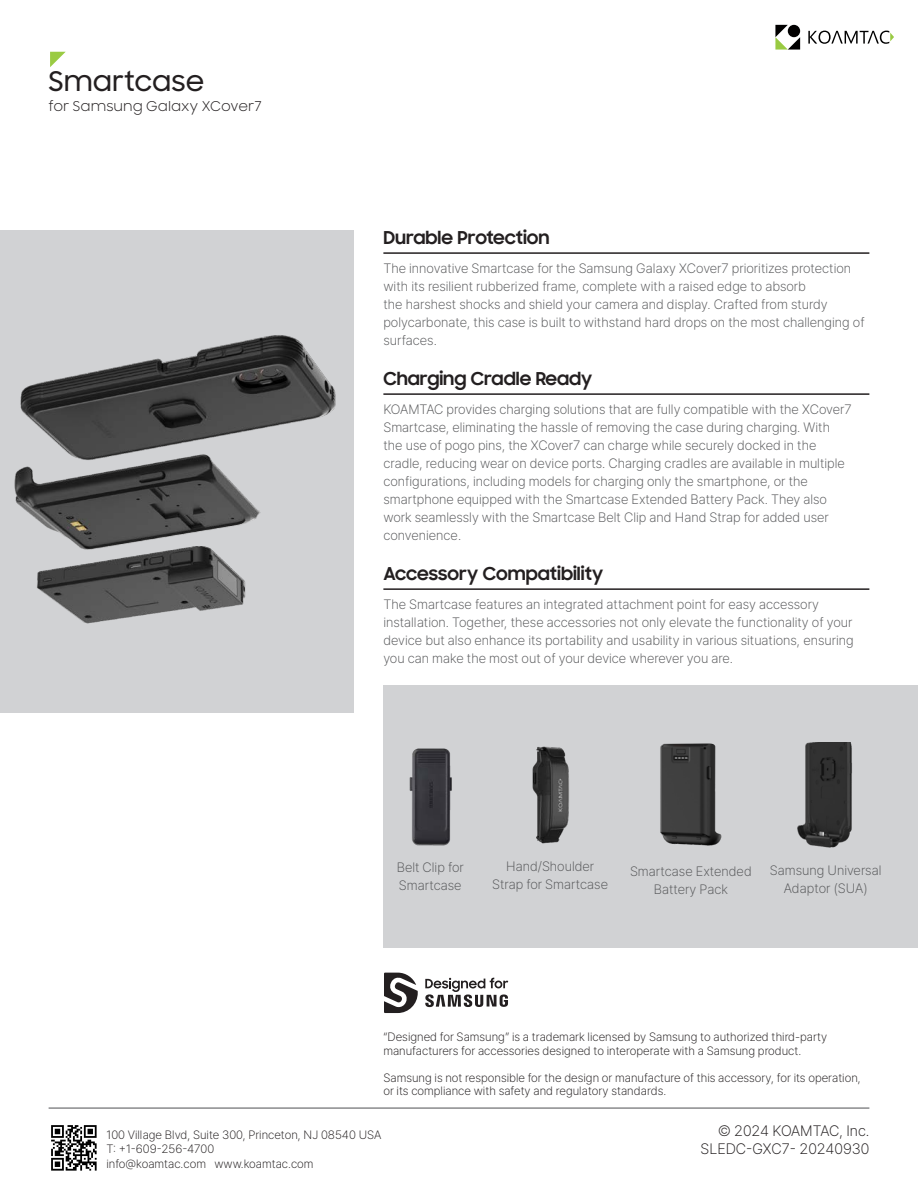
<style>
.page{position:relative;width:918px;height:1188px;background:#fff}
.page>*{position:absolute;margin:0;border:0;box-sizing:border-box;transform-origin:0 0}
.Product_Title{font:500 27px "Samsung Sharp Sans";color:#231f20}
.topic_heading{font:700 18px "Samsung Sharp Sans";color:#231f20}
.t1{font:200 15px "Pretendard";color:#231f20}
.Body_Copy{font:200 13.5px/18px "Pretendard";color:#57585a}
.Tagline_Subtitle{font:13.5px "Samsung Sharp Sans";color:#231f20}
.Body_Copy-2{font:200 12px/13.5px "Pretendard";color:#231f20}
</style>
<div class="page">
<div style="left:0;top:231px;width:353px;height:482px;background:#d1d2d4"></div>
<img style="left:14px;top:335px;width:322px;height:289px">
<div style="left:383px;top:685px;width:535px;height:263px;background:#d1d2d4"></div>
<svg style="left:775px;top:25px;width:25px;height:25px"></svg>
<div style="left:788px;top:25px;width:12px;height:12px;background:#010000;border-radius:50%"></div>
<svg style="left:808px;top:31px;width:86px;height:13px"></svg>
<svg style="left:50px;top:52px;width:16px;height:15px"></svg>
<hr style="left:383px;top:252px;width:486px;height:2px;background:#231f20">
<hr style="left:383px;top:393px;width:486px;height:2px;background:#231f20">
<hr style="left:383px;top:588px;width:486px;height:2px;background:#231f20">
<svg style="left:384px;top:973px;width:34px;height:40px"></svg>
<svg style="left:425px;top:978px;width:83px;height:29px"></svg>
<img style="left:51px;top:1125px;width:46px;height:46px">
<hr style="left:49px;top:1107px;width:820px;height:2px;background:#6c6d70">
<img style="left:409px;top:748px;width:43px;height:98px">
<img style="left:532px;top:746px;width:37px;height:98px">
<img style="left:797px;top:742px;width:55px;height:106px">
<img style="left:660px;top:743px;width:62px;height:103px">
<p class="Product_Title" style="left:49px;top:62px;width:157px">Smartcase</p>
<p class="Tagline_Subtitle" style="left:49px;top:97px;width:215px">for Samsung Galaxy XCover7</p>
<p class="topic_heading" style="left:383px;top:224px;width:168px">Durable Protection</p>
<p class="Body_Copy" style="left:383px;top:259px;width:483px">The innovative Smartcase for the Samsung Galaxy XCover7 prioritizes protection with its resilient rubberized frame, complete with a raised edge to absorb<br>the harshest shocks and shield your camera and display. Crafted from sturdy polycarbonate, this case is built to withstand hard drops on the most challenging of surfaces.</p>
<p class="topic_heading" style="left:383px;top:365px;width:210px">Charging Cradle Ready</p>
<p class="Body_Copy" style="left:383px;top:400px;width:470px">KOAMTAC provides charging solutions that are fully compatible with the XCover7<br>Smartcase, eliminating the hassle of removing the case during charging. With the use of pogo pins, the XCover7 can charge while securely docked in the cradle, reducing wear on device ports. Charging cradles are available in multiple configurations, including models for charging only the smartphone, or the smartphone equipped with the Smartcase Extended Battery Pack. They also work seamlessly with the Smartcase Belt Clip and Hand Strap for added user convenience.</p>
<p class="topic_heading" style="left:383px;top:560px;width:221px">Accessory Compatibility</p>
<p class="Body_Copy" style="left:383px;top:595px;width:472px">The Smartcase features an integrated attachment point for easy accessory installation. Together, these accessories not only elevate the functionality of your device but also enhance its portability and usability in various situations, ensuring you can make the most out of your device wherever you are.</p>
<p class="Body_Copy" style="left:397px;top:858px;width:68px">Belt Clip for</p>
<p class="Body_Copy" style="left:399px;top:876px;width:64px">Smartcase</p>
<p class="Body_Copy" style="left:492px;top:857px;width:117px;text-align:center">Hand/Shoulder<br>Strap for Smartcase</p>
<p class="Body_Copy" style="left:770px;top:861px;width:113px">Samsung Universal</p>
<p class="Body_Copy" style="left:630px;top:862px;width:123px;text-align:center">Smartcase Extended<br>Battery Pack</p>
<p class="Body_Copy" style="left:784px;top:879px;width:85px">Adaptor (SUA)</p>
<p class="Body_Copy-2" style="left:383px;top:1030px;width:445px">“Designed for Samsung” is a trademark licensed by Samsung to authorized third-party manufacturers for accessories designed to interoperate with a Samsung product.</p>
<p class="Body_Copy-2" style="left:383px;top:1070px;width:479px">Samsung is not responsible for the design or manufacture of this accessory, for its operation, or its compliance with safety and regulatory standards.</p>
<p class="Body_Copy-2" style="left:106px;top:1127px;width:277px">100 Village Blvd, Suite 300, Princeton, NJ 08540 USA</p>
<p class="Body_Copy-2" style="left:106px;top:1142px;width:109px">T: +1-609-256-4700</p>
<p class="Body_Copy-2" style="left:106px;top:1156px;width:209px">info@koamtac.com www.koamtac.com</p>
<p class="t1" style="left:718px;top:1120px;width:153px">© 2024 KOAMTAC, Inc.</p>
<p class="t1" style="left:701px;top:1138px;width:170px">SLEDC-GXC7- 20240930</p>
</div>
